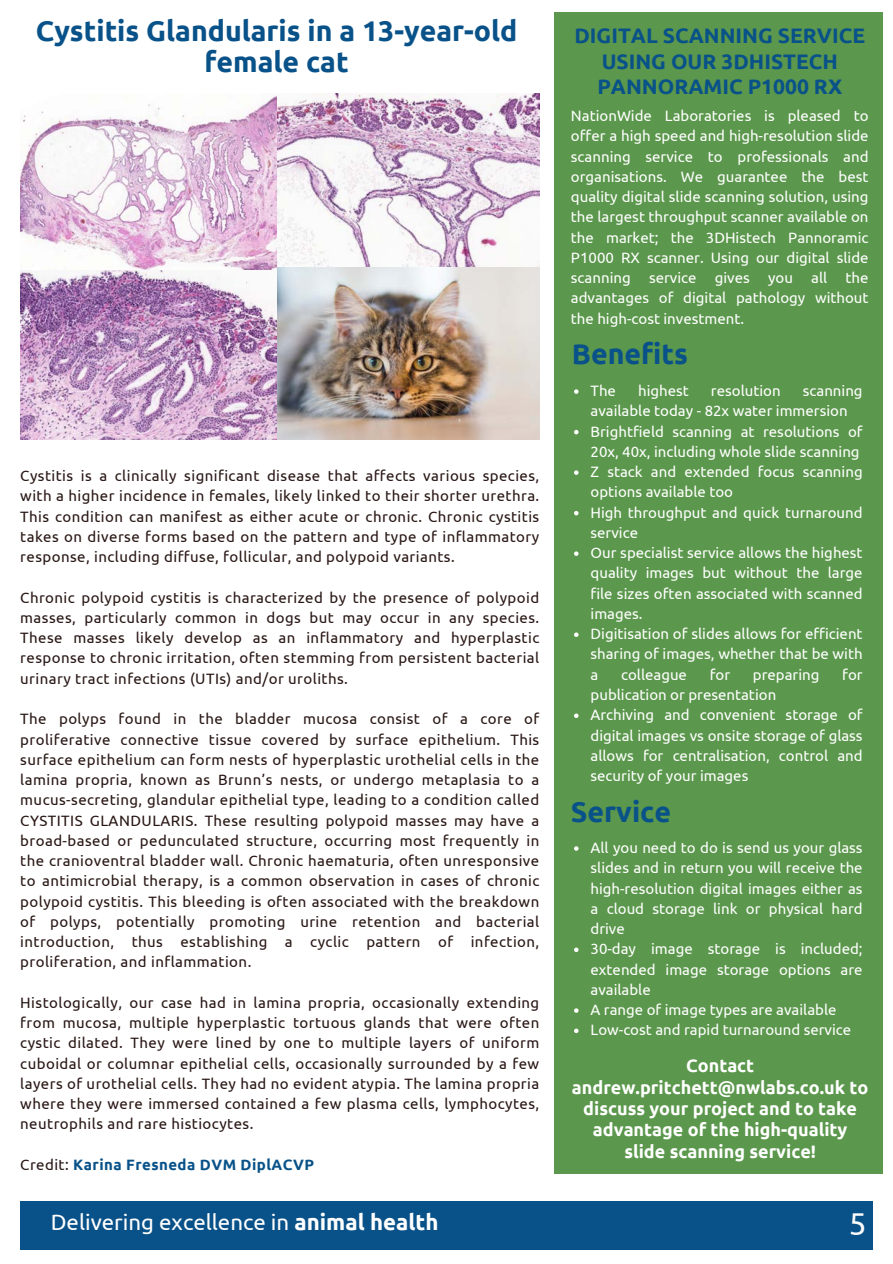
<style>
.page{position:relative;width:893px;height:1264px;background:#fff}
.page>*{position:absolute;margin:0;border:0;box-sizing:border-box;transform-origin:0 0}
.t1{font:31.5px "Ubuntu";color:#fafafa}
.t2{font:700 28.5px/30.3px "Ubuntu";color:#095289;text-align:center}
.t3{font:22.2px "Ubuntu";color:#fff}
.t4{font:700 21px/25.8px "Ubuntu";color:#095289;text-align:center}
.t5{font:700 18px/21.3px "Ubuntu";color:#fefffe;text-align:center}
.t6{font:15px/20.2px "Ubuntu";letter-spacing:.03em;color:#281614;text-align:justify}
.t7{font:15px/20.2px "Ubuntu";color:#fefffe;text-align:justify}
.t8{font:700 15px "Ubuntu";letter-spacing:.03em;color:#095289}
.s1{font-weight:400;color:#281614}
.s2{font-weight:700}
</style>
<div class="page">
<div style="left:20px;top:1201px;width:852px;height:48px;background:#095289"></div>
<div style="left:554px;top:12px;width:328px;height:1161px;background:#5b974c"></div>
<img style="left:20px;top:93px;width:519px;height:347px">
<svg style="left:574px;top:846px;width:4px;height:4px"></svg>
<svg style="left:574px;top:947px;width:4px;height:5px"></svg>
<svg style="left:574px;top:1008px;width:4px;height:4px"></svg>
<svg style="left:574px;top:1028px;width:4px;height:5px"></svg>
<svg style="left:574px;top:389px;width:4px;height:5px"></svg>
<svg style="left:574px;top:430px;width:4px;height:4px"></svg>
<svg style="left:574px;top:470px;width:4px;height:5px"></svg>
<svg style="left:574px;top:511px;width:4px;height:4px"></svg>
<svg style="left:574px;top:551px;width:4px;height:5px"></svg>
<svg style="left:574px;top:632px;width:4px;height:5px"></svg>
<svg style="left:574px;top:713px;width:4px;height:5px"></svg>
<p class="t2" style="left:36px;top:16px;width:483px">Cystitis Glandularis in a 13-year-old female cat</p>
<p class="t6" style="left:20px;top:465px;width:520px">Cystitis is a clinically significant disease that affects various species, with a higher incidence in females, likely linked to their shorter urethra.<br>This condition can manifest as either acute or chronic. Chronic cystitis takes on diverse forms based on the pattern and type of inflammatory response, including diffuse, follicular, and polypoid variants.</p>
<p class="t6" style="left:20px;top:587px;width:520px">Chronic polypoid cystitis is characterized by the presence of polypoid masses, particularly common in dogs but may occur in any species.<br>These masses likely develop as an inflammatory and hyperplastic response to chronic irritation, often stemming from persistent bacterial urinary tract infections (UTIs) and/or uroliths.</p>
<p class="t6" style="left:20px;top:708px;width:520px">The polyps found in the bladder mucosa consist of a core of proliferative connective tissue covered by surface epithelium. This surface epithelium can form nests of hyperplastic urothelial cells in the lamina propria, known as Brunn’s nests, or undergo metaplasia to a mucus-secreting, glandular epithelial type, leading to a condition called CYSTITIS GLANDULARIS. These resulting polypoid masses may have a broad-based or pedunculated structure, occurring most frequently in the cranioventral bladder wall. Chronic haematuria, often unresponsive to antimicrobial therapy, is a common observation in cases of chronic polypoid cystitis. This bleeding is often associated with the breakdown of polyps, potentially promoting urine retention and bacterial introduction, thus establishing a cyclic pattern of infection, proliferation, and inflammation.</p>
<p class="t6" style="left:20px;top:992px;width:520px">Histologically, our case had in lamina propria, occasionally extending from mucosa, multiple hyperplastic tortuous glands that were often cystic dilated. They were lined by one to multiple layers of uniform cuboidal or columnar epithelial cells, occasionally surrounded by a few layers of urothelial cells. They had no evident atypia. The lamina propria where they were immersed contained a few plasma cells, lymphocytes, neutrophils and rare histiocytes.</p>
<h4 class="t8" style="left:20px;top:1155px;width:295px"><span class="s1">Credit:</span> Karina Fresneda DVM DiplACVP</h4>
<p class="t4" style="left:574px;top:22px;width:292px">DIGITAL SCANNING SERVICE<br>USING OUR 3DHISTECH<br>PANNORAMIC P1000 RX</p>
<p class="t7" style="left:571px;top:105px;width:299px">NationWide Laboratories is pleased to offer a high speed and high-resolution slide scanning service to professionals and organisations. We guarantee the best quality digital slide scanning solution, using the largest throughput scanner available on the market; the 3DHistech Pannoramic P1000 RX scanner. Using our digital slide scanning service gives you all the advantages of digital pathology without the high-cost investment.</p>
<p class="t2" style="left:572px;top:339px;width:118px">Benefits</p>
<p class="t7" style="left:590px;top:380px;width:27px">The</p>
<p class="t7" style="left:638px;top:380px;width:52px">highest</p>
<p class="t7" style="left:711px;top:380px;width:71px">resolution</p>
<p class="t7" style="left:590px;top:380px;width:273px;text-indent:212px">scanning available today - 82x water immersion</p>
<h1 class="t7" style="left:590px;top:421px;width:273px">Brightfield scanning at resolutions of<br>20x, 40x, including whole slide scanning</h1>
<p class="t7" style="left:590px;top:461px;width:273px">Z stack and extended focus scanning options available too</p>
<p class="t7" style="left:590px;top:502px;width:273px">High throughput and quick turnaround service</p>
<p class="t7" style="left:590px;top:542px;width:273px">Our specialist service allows the highest quality images but without the large file sizes often associated with scanned images.</p>
<p class="t7" style="left:590px;top:623px;width:273px">Digitisation of slides allows for efficient sharing of images, whether that be with a</p>
<p class="t7" style="left:621px;top:664px;width:67px">colleague</p>
<p class="t7" style="left:709px;top:664px;width:22px">for</p>
<p class="t7" style="left:752px;top:664px;width:68px">preparing</p>
<p class="t7" style="left:842px;top:664px;width:22px">for</p>
<p class="t7" style="left:590px;top:684px;width:187px">publication or presentation</p>
<p class="t7" style="left:590px;top:704px;width:273px">Archiving and convenient storage of digital images vs onsite storage of glass allows for centralisation, control and security of your images</p>
<p class="t2" style="left:571px;top:796px;width:102px">Service</p>
<p class="t7" style="left:590px;top:837px;width:273px">All you need to do is send us your glass slides and in return you will receive the high-resolution digital images either as a cloud storage link or physical hard drive</p>
<p class="t7" style="left:590px;top:938px;width:273px">30-day image storage is included; extended image storage options are available</p>
<p class="t7" style="left:590px;top:999px;width:247px">A range of image types are available</p>
<h2 class="t7" style="left:590px;top:1019px;width:262px">Low-cost and rapid turnaround service</h2>
<h1 class="t5" style="left:572px;top:1054px;width:298px">Contact andrew.pritchett@nwlabs.co.uk to discuss your project and to take advantage of the high-quality slide scanning service!</h1>
<p class="t3" style="left:51px;top:1209px;width:389px">Delivering excellence in <span class="s2">animal health</span></p>
<p class="t1" style="left:848px;top:1205px;width:19px">5</p>
</div>
